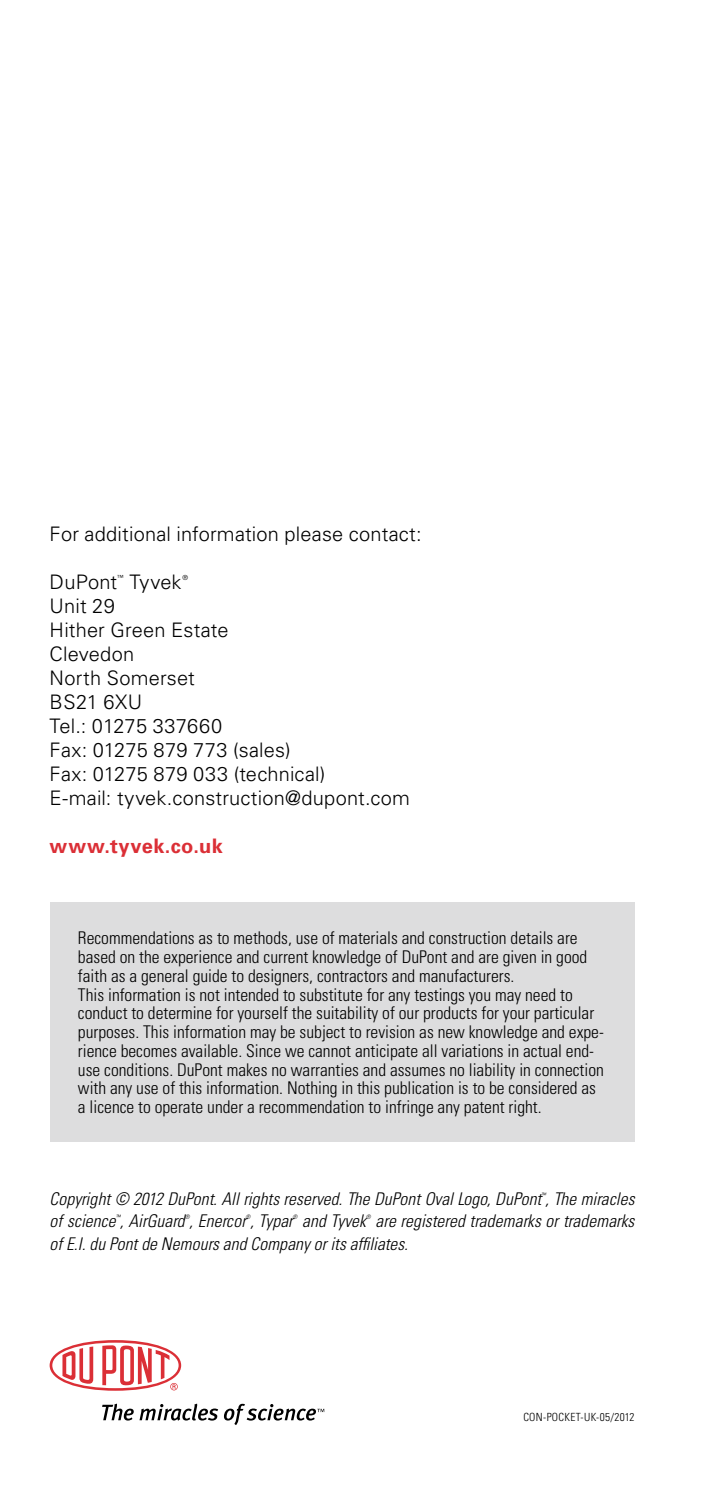
<style>
.page{position:relative;width:709px;height:1489px;background:#fff}
.page>*{position:absolute;margin:0;border:0;box-sizing:border-box;transform-origin:0 0}
.t1{font:300 20px/24px "Univers";letter-spacing:.01em;color:#000}
.t2{font:700 20px "Univers";letter-spacing:.035em;color:#db2f36}
.t3{font:300 condensed 17.5px/18.8px "Univers";color:#000}
.t4{font:italic 300 condensed 17.5px/22.5px "Univers";letter-spacing:.005em;color:#000}
.t5{font:300 condensed 11.25px "Univers";letter-spacing:.025em;color:#000}
.t6{font:300 7px "Univers";color:#000}
.t7{font:italic 300 condensed 6.25px "Univers";color:#000}
</style>
<div class="page">
<svg style="left:50px;top:1340px;width:131px;height:50px"></svg>
<svg style="left:102px;top:1403px;width:116px;height:17px"></svg>
<svg style="left:224px;top:1403px;width:100px;height:21px"></svg>
<div style="left:50px;top:902px;width:584px;height:239px;background:#ddddde"></div>
<p class="t1" style="left:50px;top:521px;width:373px">For additional information please contact:</p>
<p class="t1" style="left:50px;top:569px;width:69px">DuPont</p>
<p class="t6" style="left:117px;top:573px;width:8px">™</p>
<p class="t1" style="left:129px;top:569px;width:54px">Tyvek</p>
<p class="t6" style="left:182px;top:573px;width:7px">®</p>
<p class="t1" style="left:50px;top:593px;width:362px">Unit 29<br>Hither Green Estate<br>Clevedon<br>North Somerset<br>BS21 6XU<br>Tel.: 01275 337660<br>Fax: 01275 879 773 (sales)<br>Fax: 01275 879 033 (technical)<br>E-mail: tyvek.construction@dupont.com</p>
<p class="t2" style="left:50px;top:832px;width:175px">www.tyvek.co.uk</p>
<p class="t3" style="left:78px;top:928px;width:527px">Recommendations as to methods, use of materials and construction details are based on the experience and current knowledge of DuPont and are given in good faith as a general guide to designers, contractors and manufacturers.<br>This information is not intended to substitute for any testings you may need to conduct to determine for yourself the suitability of our products for your particular purposes. This information may be subject to revision as new knowledge and expe&shy;rience becomes available. Since we cannot anticipate all variations in actual end&shy;use conditions. DuPont makes no warranties and assumes no liability in connection with any use of this information. Nothing in this publication is to be considered as a licence to operate under a recommendation to infringe any patent right.</p>
<p class="t4" style="left:50px;top:1187px;width:586px">Copyright © 2012 DuPont. All rights reserved. The DuPont Oval Logo, DuPont , The miracles</p>
<p class="t7" style="left:541px;top:1190px;width:6px">™</p>
<p class="t4" style="left:50px;top:1209px;width:245px">of science , AirGuard , Enercor , Typar</p>
<p class="t4" style="left:50px;top:1209px;width:586px;text-indent:326px">are registered trademarks or trademarks of E.I. du Pont de Nemours and Company or its affiliates.</p>
<p class="t7" style="left:116px;top:1213px;width:6px">™</p>
<p class="t7" style="left:185px;top:1213px;width:6px">®</p>
<p class="t7" style="left:245px;top:1213px;width:6px">®</p>
<p class="t7" style="left:292px;top:1213px;width:6px">®</p>
<p class="t4" style="left:302px;top:1209px;width:65px">and Tyvek</p>
<p class="t7" style="left:366px;top:1213px;width:6px">®</p>
<p class="t5" style="left:523px;top:1409px;width:113px">CON-POCKET-UK-05/2012</p>
</div>
